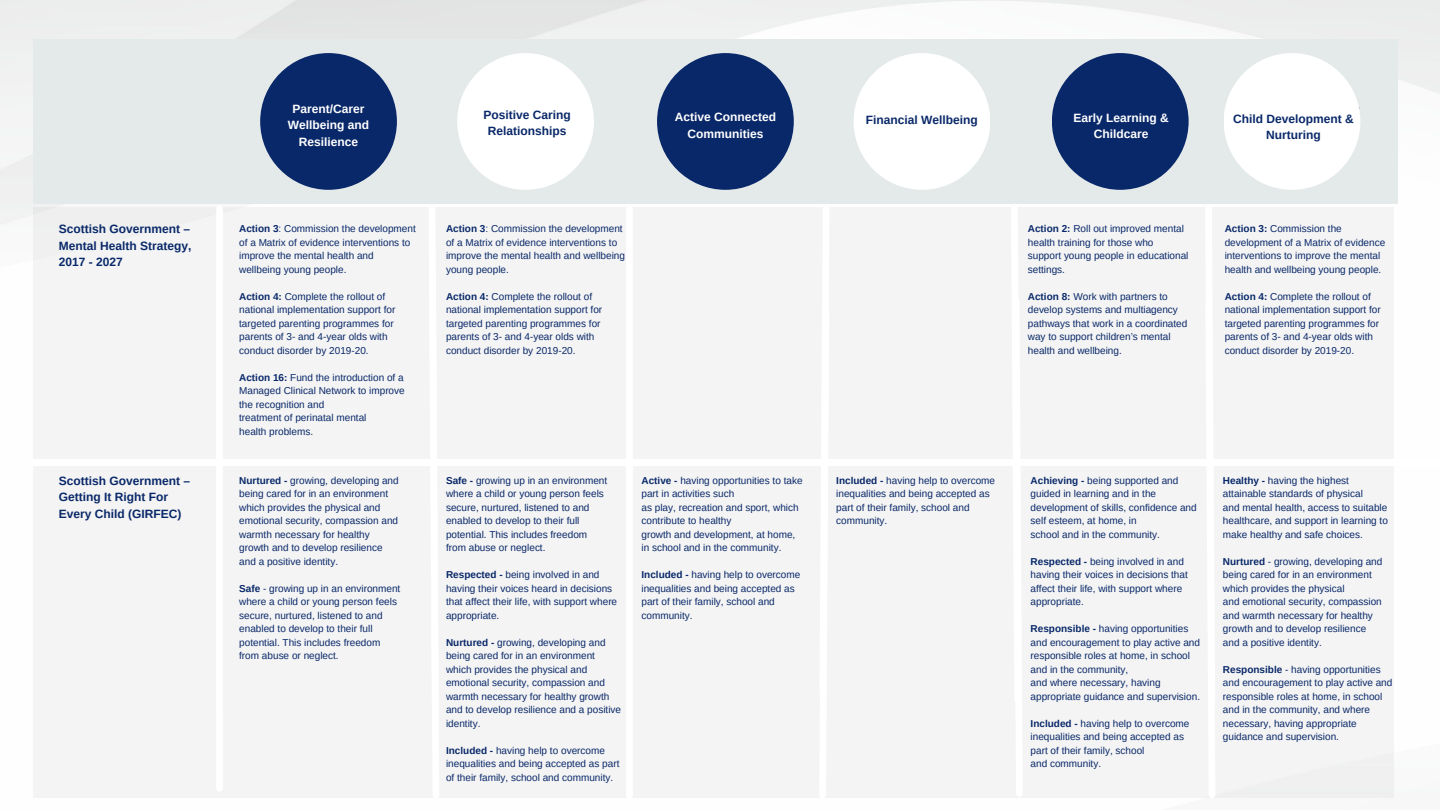
<style>
.page{position:relative;width:1440px;height:810px;background:#fff}
.page>*{position:absolute;margin:0;border:0;box-sizing:border-box;transform-origin:0 0}
.t1{font:700 12px/16.5px "Arimo";color:#092869;text-align:center}
.t2{font:700 12px/16.5px "Arimo";color:#fff;text-align:center}
.t3{font:10px/13.5px "Arimo";color:#092869}
.s1{font-weight:700}
</style>
<div class="page">
<div style="left:33px;top:208px;width:1361px;height:589px;background:#f4f4f4"></div>
<div style="left:216px;top:208px;width:7px;height:502px;background:#fff"></div>
<div style="left:626px;top:209px;width:7px;height:502px;background:#fff"></div>
<div style="left:33px;top:39px;width:1365px;height:165px;background:#e4e9ea"></div>
<div style="left:260px;top:53px;width:137px;height:137px;background:#092869;border-radius:50%"></div>
<div style="left:457px;top:53px;width:137px;height:137px;background:#fff;border-radius:50%"></div>
<div style="left:657px;top:53px;width:137px;height:137px;background:#092869;border-radius:50%"></div>
<div style="left:854px;top:53px;width:136px;height:137px;background:#fff;border-radius:50%"></div>
<div style="left:1052px;top:53px;width:137px;height:137px;background:#092869;border-radius:50%"></div>
<div style="left:1224px;top:53px;width:136px;height:137px;background:#fff;border-radius:50%"></div>
<div style="left:32px;top:459px;width:1408px;height:7px;background:#fff"></div>
<div style="left:216px;top:287px;width:7px;height:501px;background:#fff"></div>
<svg style="left:425px;top:207px;width:18px;height:591px"></svg>
<div style="left:626px;top:294px;width:7px;height:502px;background:#fff"></div>
<svg style="left:816px;top:207px;width:17px;height:591px"></svg>
<svg style="left:1008px;top:207px;width:18px;height:591px"></svg>
<svg style="left:1202px;top:207px;width:17px;height:595px"></svg>
<h1 class="t2" style="left:288px;top:100px;width:83px">Parent/Carer<br>Wellbeing and<br>Resilience</h1>
<h1 class="t1" style="left:483px;top:106px;width:89px">Positive Caring<br>Relationships</h1>
<h1 class="t2" style="left:675px;top:109px;width:103px">Active Connected<br>Communities</h1>
<h1 class="t1" style="left:866px;top:112px;width:113px">Financial Wellbeing</h1>
<p class="t2" style="left:1074px;top:109px;width:97px">Early Learning &amp;<br>Childcare</p>
<p class="t1" style="left:1233px;top:110px;width:122px">Child Development &amp;<br>Nurturing</p>
<h1 class="t1" style="left:1266px;top:118px;width:81px">and Nurturing</h1>
<p class="t1" style="left:59px;top:221px;width:134px;text-align:justify">Scottish Government – Mental Health Strategy, 2017 - 2027</p>
<h1 class="t3" style="left:239px;top:222px;width:178px"><span class="s1">Action 3</span>: Commission the development of a Matrix of evidence interventions to improve the mental health and wellbeing young people.</h1>
<h1 class="t3" style="left:239px;top:289px;width:158px"><span class="s1">Action 4:</span> Complete the rollout of national implementation support for targeted parenting programmes for parents of 3- and 4-year olds with</h1>
<p class="t3" style="left:239px;top:343px;width:131px">conduct disorder by 2019-20.</p>
<h1 class="t3" style="left:239px;top:370px;width:167px;text-align:justify"><span class="s1">Action 16:</span> Fund the introduction of a Managed Clinical Network to improve the recognition and</h1>
<h1 class="t3" style="left:239px;top:411px;width:129px">treatment of perinatal mental</h1>
<p class="t3" style="left:239px;top:424px;width:75px">health problems.</p>
<p class="t3" style="left:446px;top:222px;width:180px"><span class="s1">Action 3</span>: Commission the development of a Matrix of evidence interventions to improve the mental health and wellbeing young people.</p>
<p class="t3" style="left:446px;top:289px;width:158px"><span class="s1">Action 4:</span> Complete the rollout of national implementation support for targeted parenting programmes for parents of 3- and 4-year olds with</p>
<p class="t3" style="left:446px;top:343px;width:131px">conduct disorder by 2019-20.</p>
<p class="t1" style="left:59px;top:472px;width:133px;text-align:left">Scottish Government –<br>Getting It Right For<br>Every Child (GIRFEC)</p>
<p class="t3" style="left:446px;top:473px;width:163px"><span class="s1">Safe -</span> growing up in an environment where a child or young person feels secure, nurtured, listened to and</p>
<p class="t3" style="left:446px;top:514px;width:143px">enabled to develop to their full potential. This includes freedom</p>
<p class="t3" style="left:446px;top:541px;width:101px">from abuse or neglect.</p>
<p class="t3" style="left:446px;top:568px;width:173px"><span class="s1">Respected -</span> being involved in and having their voices heard in decisions that affect their life, with support where appropriate.</p>
<p class="t3" style="left:446px;top:635px;width:177px"><span class="s1">Nurtured -</span> growing, developing and being cared for in an environment which provides the physical and emotional security, compassion and warmth necessary for healthy growth and to develop resilience and a positive identity.</p>
<p class="t3" style="left:446px;top:743px;width:160px"><span class="s1">Included -</span> having help to overcome</p>
<p class="t3" style="left:446px;top:757px;width:175px">inequalities and being accepted as part of their family, school and community.</p>
<p class="t3" style="left:239px;top:473px;width:161px"><span class="s1">Nurtured -</span> growing, developing and being cared for in an environment which provides the physical and emotional security, compassion and warmth necessary for healthy growth and to develop resilience and a positive identity.</p>
<p class="t3" style="left:239px;top:581px;width:163px"><span class="s1">Safe</span> - growing up in an environment where a child or young person feels secure, nurtured, listened to and</p>
<p class="t3" style="left:239px;top:622px;width:143px">enabled to develop to their full potential. This includes freedom</p>
<p class="t3" style="left:239px;top:649px;width:101px">from abuse or neglect.</p>
<p class="t3" style="left:641px;top:473px;width:163px"><span class="s1">Active -</span> having opportunities to take part in activities such</p>
<p class="t3" style="left:641px;top:500px;width:159px">as play, recreation and sport, which contribute to healthy</p>
<p class="t3" style="left:641px;top:527px;width:155px">growth and development, at home, in school and in the community.</p>
<p class="t3" style="left:641px;top:568px;width:160px"><span class="s1">Included -</span> having help to overcome inequalities and being accepted as part of their family, school and community.</p>
<p class="t3" style="left:1028px;top:222px;width:162px"><span class="s1">Action 2:</span> Roll out improved mental health training for those who support young people in educational settings.</p>
<p class="t3" style="left:1028px;top:289px;width:152px"><span class="s1">Action 8:</span> Work with partners to develop systems and multiagency</p>
<p class="t3" style="left:1028px;top:316px;width:161px">pathways that work in a coordinated way to support children’s mental health and wellbeing.</p>
<p class="t3" style="left:1225px;top:222px;width:119px"><span class="s1">Action 3:</span> Commission the</p>
<p class="t3" style="left:1225px;top:235px;width:162px">development of a Matrix of evidence interventions to improve the mental health and wellbeing young people.</p>
<p class="t3" style="left:1225px;top:289px;width:158px"><span class="s1">Action 4:</span> Complete the rollout of national implementation support for targeted parenting programmes for parents of 3- and 4-year olds with conduct disorder by 2019-20.</p>
<p class="t3" style="left:836px;top:473px;width:160px"><span class="s1">Included -</span> having help to overcome inequalities and being accepted as part of their family, school and community.</p>
<p class="t3" style="left:1031px;top:473px;width:149px"><span class="s1">Achieving -</span> being supported and guided in learning and in the</p>
<p class="t3" style="left:1031px;top:500px;width:168px">development of skills, confidence and self esteem, at home, in</p>
<p class="t3" style="left:1031px;top:527px;width:131px">school and in the community.</p>
<p class="t3" style="left:1031px;top:554px;width:159px"><span class="s1">Respected -</span> being involved in and having their voices in decisions that affect their life, with support where appropriate.</p>
<p class="t3" style="left:1031px;top:622px;width:171px"><span class="s1">Responsible -</span> having opportunities and encouragement to play active and responsible roles at home, in school and in the community,</p>
<p class="t3" style="left:1031px;top:676px;width:171px">and where necessary, having appropriate guidance and supervision.</p>
<p class="t3" style="left:1031px;top:716px;width:160px"><span class="s1">Included -</span> having help to overcome</p>
<p class="t3" style="left:1031px;top:730px;width:155px">inequalities and being accepted as part of their family, school</p>
<p class="t3" style="left:1031px;top:757px;width:72px">and community.</p>
<p class="t3" style="left:1223px;top:473px;width:142px"><span class="s1">Healthy -</span> having the highest attainable standards of physical</p>
<p class="t3" style="left:1223px;top:500px;width:167px;text-align:justify">and mental health, access to suitable healthcare, and support in learning to make healthy and safe choices.</p>
<p class="t3" style="left:1223px;top:554px;width:161px"><span class="s1">Nurtured</span> - growing, developing and being cared for in an environment which provides the physical</p>
<p class="t3" style="left:1223px;top:595px;width:160px">and emotional security, compassion</p>
<p class="t3" style="left:1223px;top:608px;width:152px">and warmth necessary for healthy</p>
<p class="t3" style="left:1223px;top:622px;width:145px">growth and to develop resilience</p>
<p class="t3" style="left:1223px;top:635px;width:100px">and a positive identity.</p>
<p class="t3" style="left:1223px;top:662px;width:171px"><span class="s1">Responsible</span> - having opportunities and encouragement to play active and</p>
<p class="t3" style="left:1223px;top:689px;width:161px">responsible roles at home, in school and in the community, and where necessary, having appropriate</p>
<p class="t3" style="left:1223px;top:730px;width:118px">guidance and supervision.</p>
</div>
